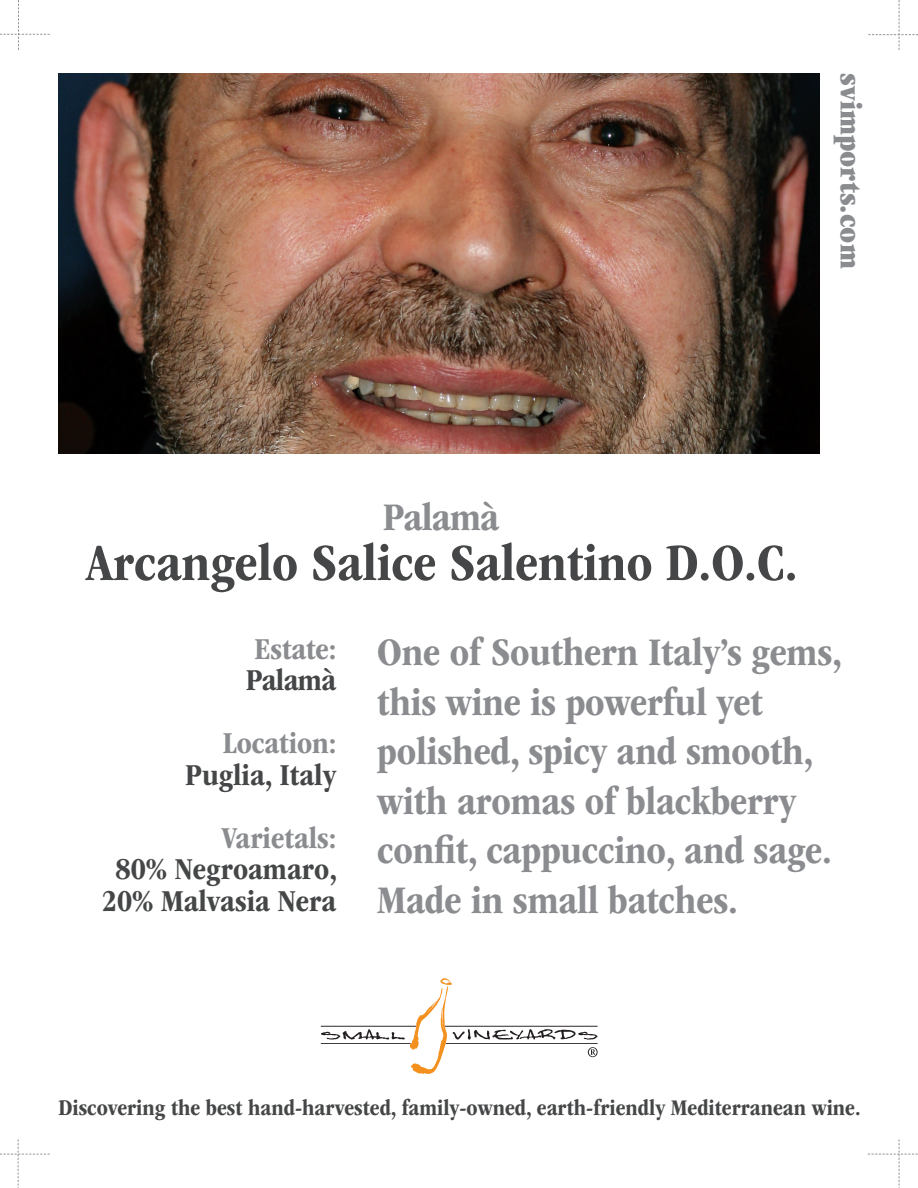
<style>
.page{position:relative;width:918px;height:1188px;background:#fff}
.page>*{position:absolute;margin:0;border:0;box-sizing:border-box;transform-origin:0 0}
.Paragraph_Style_1{font:700 condensed 54px "ITC Garamond Std";color:#454647}
.t1{font:700 condensed 40.5px/49.5px "ITC Garamond Std";letter-spacing:-.005em;color:#8a8c8f}
.t2{font:700 condensed 31.5px "ITC Garamond Std";color:#454647}
.t3{font:700 condensed 31.5px "ITC Garamond Std";letter-spacing:-.005em;color:#8a8c8f}
.t4{font:31.2px "ITC Garamond Std Ult Narrow";color:#8a8c8f}
.t5{font:700 condensed 23.1px "ITC Garamond Std";color:#454647}
</style>
<div class="page">
<img style="left:58px;top:73px;width:762px;height:381px">
<svg style="left:321px;top:978px;width:277px;height:96px"></svg>
<svg style="left:0;top:1139px;width:50px;height:49px"></svg>
<svg style="left:868px;top:1139px;width:50px;height:49px"></svg>
<svg style="left:868px;top:0;width:50px;height:50px"></svg>
<svg style="left:0;top:0;width:50px;height:50px"></svg>
<p class="t4" style="left:868px;top:73px;width:197px;rotate:90deg">svimports.com</p>
<p class="t1" style="left:383px;top:493px;width:118px">Palamà</p>
<p class="Paragraph_Style_1" style="left:86px;top:533px;width:713px">Arcangelo Salice Salentino D.O.C.</p>
<p class="t3" style="left:255px;top:631px;width:83px">Estate:</p>
<p class="t2" style="left:246px;top:663px;width:92px">Palamà</p>
<p class="t3" style="left:223px;top:726px;width:115px">Location:</p>
<p class="t2" style="left:185px;top:757px;width:153px">Puglia, Italy</p>
<p class="t3" style="left:221px;top:820px;width:117px">Varietals:</p>
<p class="t2" style="left:116px;top:852px;width:223px">80% Negroamaro,</p>
<p class="t2" style="left:102px;top:883px;width:236px">20% Malvasia Nera</p>
<p class="t1" style="left:377px;top:628px;width:466px">One of Southern Italy’s gems, this wine is powerful yet polished, spicy and smooth, with aromas of blackberry confit, cappuccino, and sage.<br>Made in small batches.</p>
<p class="t5" style="left:58px;top:1095px;width:804px">Discovering the best hand-harvested, family-owned, earth-friendly Mediterranean wine.</p>
</div>
